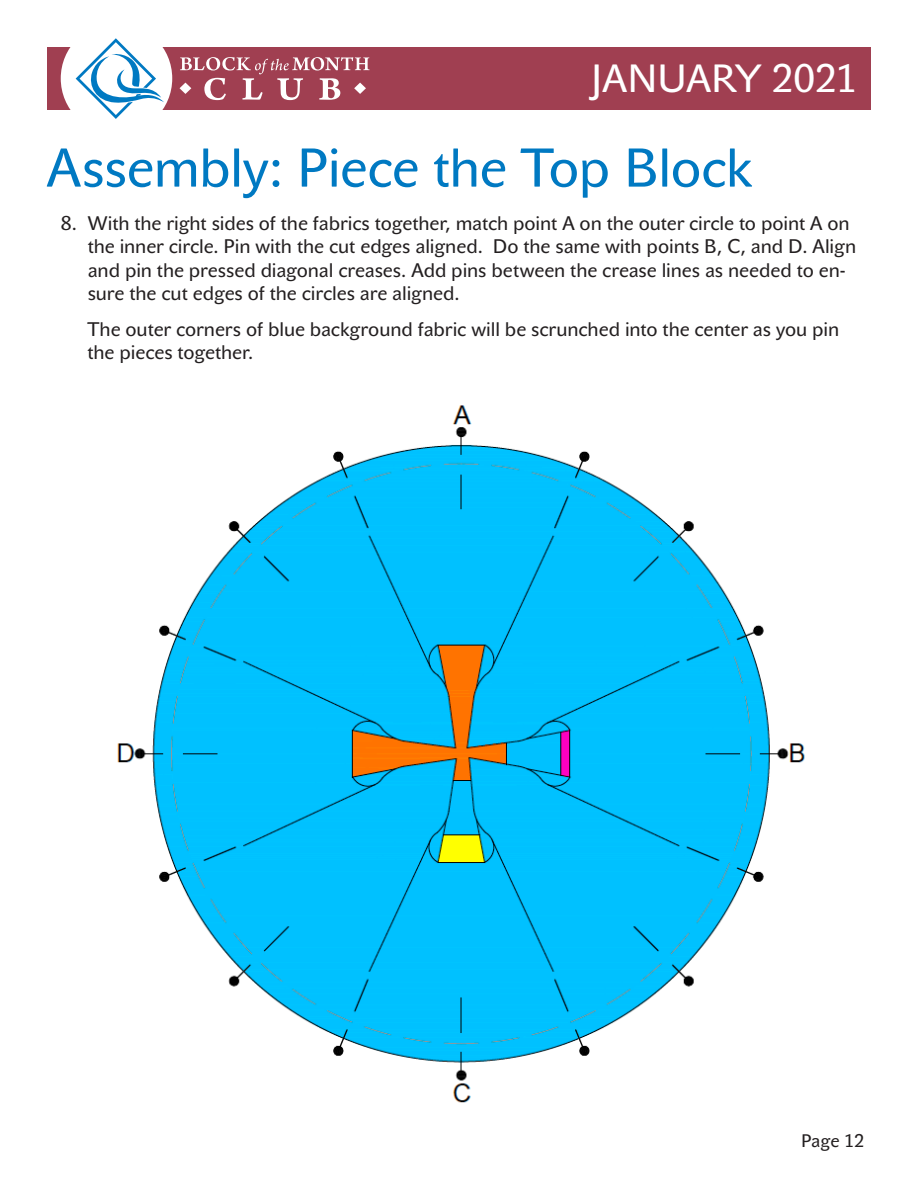
<style>
.page{position:relative;width:918px;height:1188px;background:#fff}
.page>*{position:absolute;margin:0;border:0;box-sizing:border-box;transform-origin:0 0}
.Page_title{font:54px "John Sans Text Pro";letter-spacing:-.01em;color:#0079c2}
.t1{font:39px "John Sans Text Pro";letter-spacing:.005em;color:#fff}
.t2{font:19.5px/23.4px "John Sans Text Pro";letter-spacing:-.005em;color:#231f20}
.t3{font:18px "John Sans Text Pro";color:#231f20}
</style>
<div class="page">
<div style="left:47px;top:47px;width:824px;height:62px;background:#a03f51"></div>
<div style="left:61px;top:23px;width:111px;height:111px;background:#fff;border-radius:50%"></div>
<svg style="left:76px;top:38px;width:88px;height:81px"></svg>
<svg style="left:180px;top:57px;width:190px;height:43px"></svg>
<img style="left:117px;top:405px;width:688px;height:698px">
<h2 class="t1" style="left:591px;top:56px;width:268px">JANUARY 2021</h2>
<p class="Page_title" style="left:47px;top:137px;width:707px">Assembly: Piece the Top Block</p>
<p class="t2" style="left:88px;top:211px;width:770px;text-indent:-27px">8. With the right sides of the fabrics together, match point A on the outer circle to point A on the inner circle. Pin with the cut edges aligned. Do the same with points B, C, and D. Align and pin the pressed diagonal creases. Add pins between the crease lines as needed to en&shy;sure the cut edges of the circles are aligned.</p>
<p class="t2" style="left:87px;top:318px;width:753px">The outer corners of blue background fabric will be scrunched into the center as you pin the pieces together.</p>
<p class="t3" style="left:801px;top:1130px;width:64px">Page 12</p>
</div>
